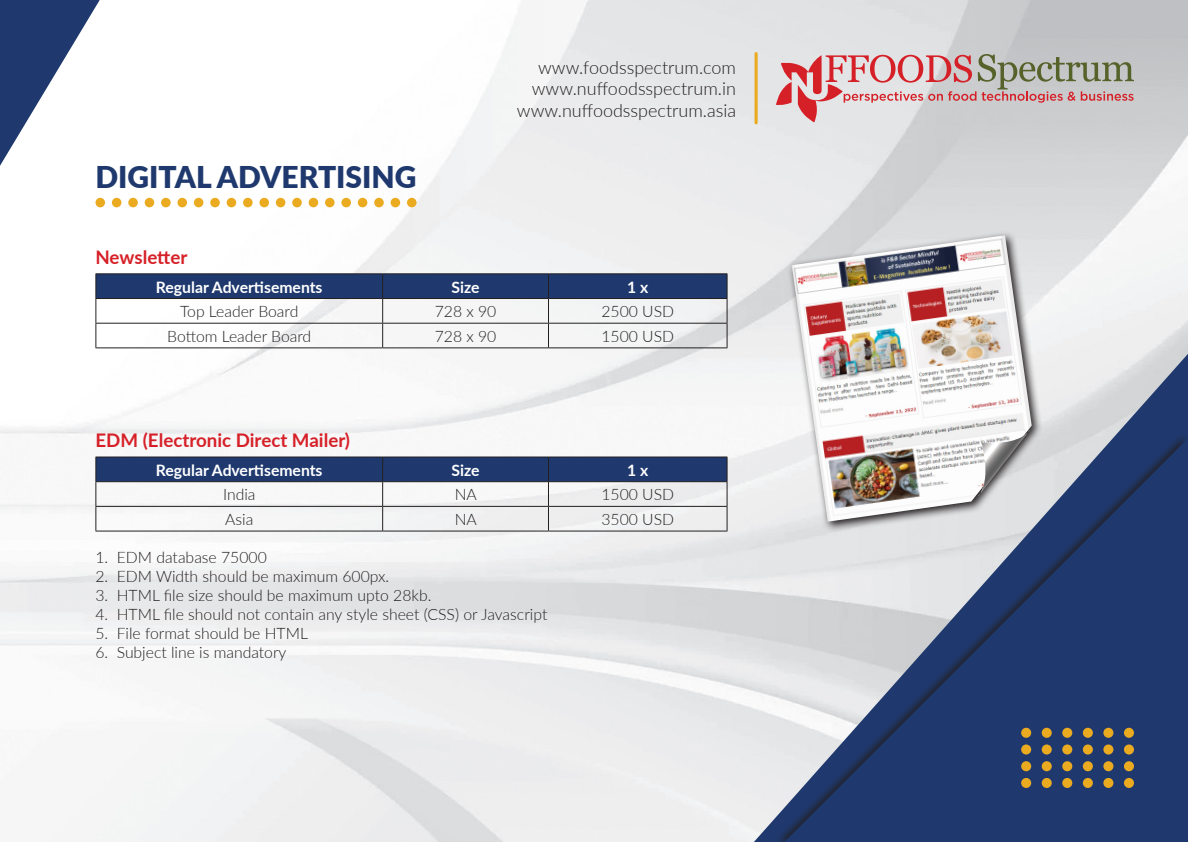
<style>
.page{position:relative;width:1188px;height:842px;background:#fff}
.page>*{position:absolute;margin:0;border:0;box-sizing:border-box;transform-origin:0 0}
.Body_text-old{font:900 30px "Lato";color:#1f396e}
.Body_text-old-2{font:700 18.75px "Lato";color:#d62027}
.t1{font:300 18px/21.6px "Lato";color:#231f20;text-align:right}
.Body_text-old-3{font:300 15.75px "Lato";color:#231f20}
.Body_text-old-4{font:700 15.75px "Lato";color:#fff}
</style>
<div class="page">
<img style="left:0;top:0;width:1188px;height:842px">
<svg style="left:0;top:0;width:100px;height:166px"></svg>
<svg style="left:754px;top:354px;width:434px;height:488px"></svg>
<svg style="left:773px;top:432px;width:415px;height:410px;background:#caced6"></svg>
<svg style="left:784px;top:438px;width:404px;height:404px;background:#53658c"></svg>
<div style="left:1021px;top:728px;width:10px;height:10px;background:#eaab21;border-radius:50%"></div>
<div style="left:1042px;top:728px;width:10px;height:10px;background:#eaab21;border-radius:50%"></div>
<div style="left:1062px;top:728px;width:10px;height:10px;background:#eaab21;border-radius:50%"></div>
<div style="left:1103px;top:728px;width:10px;height:10px;background:#eaab21;border-radius:50%"></div>
<div style="left:1083px;top:728px;width:10px;height:10px;background:#eaab21;border-radius:50%"></div>
<div style="left:1124px;top:728px;width:10px;height:10px;background:#eaab21;border-radius:50%"></div>
<div style="left:1021px;top:778px;width:10px;height:10px;background:#eaab21;border-radius:50%"></div>
<div style="left:1042px;top:778px;width:10px;height:10px;background:#eaab21;border-radius:50%"></div>
<div style="left:1062px;top:778px;width:10px;height:10px;background:#eaab21;border-radius:50%"></div>
<div style="left:1103px;top:778px;width:10px;height:10px;background:#eaab21;border-radius:50%"></div>
<div style="left:1083px;top:778px;width:10px;height:10px;background:#eaab21;border-radius:50%"></div>
<div style="left:1124px;top:778px;width:10px;height:10px;background:#eaab21;border-radius:50%"></div>
<div style="left:1021px;top:761px;width:10px;height:10px;background:#eaab21;border-radius:50%"></div>
<div style="left:1042px;top:761px;width:10px;height:10px;background:#eaab21;border-radius:50%"></div>
<div style="left:1062px;top:761px;width:10px;height:10px;background:#eaab21;border-radius:50%"></div>
<div style="left:1103px;top:761px;width:10px;height:10px;background:#eaab21;border-radius:50%"></div>
<div style="left:1083px;top:761px;width:10px;height:10px;background:#eaab21;border-radius:50%"></div>
<div style="left:1124px;top:761px;width:10px;height:10px;background:#eaab21;border-radius:50%"></div>
<div style="left:1021px;top:744px;width:10px;height:10px;background:#eaab21;border-radius:50%"></div>
<div style="left:1042px;top:744px;width:10px;height:10px;background:#eaab21;border-radius:50%"></div>
<div style="left:1062px;top:744px;width:10px;height:10px;background:#eaab21;border-radius:50%"></div>
<div style="left:1103px;top:744px;width:10px;height:10px;background:#eaab21;border-radius:50%"></div>
<div style="left:1083px;top:744px;width:10px;height:10px;background:#eaab21;border-radius:50%"></div>
<div style="left:1124px;top:744px;width:10px;height:10px;background:#eaab21;border-radius:50%"></div>
<svg style="left:776px;top:54px;width:358px;height:68px;background:#cdb3b3"></svg>
<hr style="left:755px;top:52px;width:3px;height:72px;background:#eaab21;border-radius:2px">
<hr style="left:96px;top:273px;width:287px;height:1px;background:#231f20">
<hr style="left:383px;top:273px;width:166px;height:1px;background:#231f20">
<hr style="left:549px;top:273px;width:178px;height:1px;background:#231f20">
<svg style="left:96px;top:274px;width:632px;height:73px"></svg>
<hr style="left:96px;top:347px;width:287px;height:1px;background:#231f20">
<hr style="left:383px;top:347px;width:166px;height:1px;background:#231f20">
<hr style="left:549px;top:347px;width:178px;height:1px;background:#231f20">
<svg style="left:95px;top:457px;width:633px;height:74px"></svg>
<hr style="left:95px;top:531px;width:288px;height:1px;background:#231f20">
<hr style="left:383px;top:531px;width:165px;height:1px;background:#231f20">
<hr style="left:548px;top:531px;width:179px;height:1px;background:#231f20">
<svg style="left:787px;top:230px;width:256px;height:302px;fill:#e1e2e4"></svg>
<img style="left:792px;top:235px;width:240px;height:287px">
<img style="left:1015px;top:427px;width:16px;height:21px">
<img style="left:976px;top:479px;width:16px;height:19px">
<svg style="left:978px;top:428px;width:52px;height:69px"></svg>
<div style="left:96px;top:198px;width:9px;height:9px;background:#eaab21;border-radius:50%"></div>
<div style="left:112px;top:198px;width:9px;height:9px;background:#eaab21;border-radius:50%"></div>
<div style="left:128px;top:198px;width:10px;height:9px;background:#eaab21;border-radius:50%"></div>
<div style="left:161px;top:198px;width:10px;height:9px;background:#eaab21;border-radius:50%"></div>
<div style="left:145px;top:198px;width:9px;height:9px;background:#eaab21;border-radius:50%"></div>
<div style="left:177px;top:198px;width:10px;height:9px;background:#eaab21;border-radius:50%"></div>
<div style="left:194px;top:198px;width:9px;height:9px;background:#eaab21;border-radius:50%"></div>
<div style="left:210px;top:198px;width:10px;height:9px;background:#eaab21;border-radius:50%"></div>
<div style="left:227px;top:198px;width:9px;height:9px;background:#eaab21;border-radius:50%"></div>
<div style="left:259px;top:198px;width:10px;height:9px;background:#eaab21;border-radius:50%"></div>
<div style="left:243px;top:198px;width:10px;height:9px;background:#eaab21;border-radius:50%"></div>
<div style="left:276px;top:198px;width:9px;height:9px;background:#eaab21;border-radius:50%"></div>
<div style="left:325px;top:198px;width:10px;height:9px;background:#eaab21;border-radius:50%"></div>
<div style="left:292px;top:198px;width:10px;height:9px;background:#eaab21;border-radius:50%"></div>
<div style="left:341px;top:198px;width:10px;height:9px;background:#eaab21;border-radius:50%"></div>
<div style="left:358px;top:198px;width:9px;height:9px;background:#eaab21;border-radius:50%"></div>
<div style="left:374px;top:198px;width:10px;height:9px;background:#eaab21;border-radius:50%"></div>
<div style="left:391px;top:198px;width:9px;height:9px;background:#eaab21;border-radius:50%"></div>
<div style="left:407px;top:198px;width:10px;height:9px;background:#eaab21;border-radius:50%"></div>
<div style="left:309px;top:198px;width:9px;height:9px;background:#eaab21;border-radius:50%"></div>
<p class="Body_text-old" style="left:95px;top:154px;width:323px">DIGITAL ADVERTISING</p>
<p class="Body_text-old-2" style="left:96px;top:243px;width:93px">Newsletter</p>
<p class="t1" style="left:517px;top:56px;width:221px">www.foodsspectrum.com www.nuffoodsspectrum.in www.nuffoodsspectrum.asia</p>
<p class="Body_text-old-4" style="left:156px;top:275px;width:168px">Regular Advertisements</p>
<p class="Body_text-old-4" style="left:452px;top:275px;width:30px">Size</p>
<p class="Body_text-old-4" style="left:627px;top:275px;width:23px">1 x</p>
<p class="Body_text-old-3" style="left:180px;top:301px;width:120px">Top Leader Board</p>
<p class="Body_text-old-3" style="left:435px;top:301px;width:63px">728 x 90</p>
<p class="Body_text-old-3" style="left:601px;top:301px;width:74px">2500 USD</p>
<p class="Body_text-old-3" style="left:167px;top:325px;width:146px">Bottom Leader Board</p>
<p class="Body_text-old-3" style="left:435px;top:325px;width:63px">728 x 90</p>
<p class="Body_text-old-3" style="left:601px;top:325px;width:74px">1500 USD</p>
<p class="Body_text-old-2" style="left:96px;top:426px;width:256px">EDM (Electronic Direct Mailer)</p>
<p class="Body_text-old-4" style="left:156px;top:458px;width:168px">Regular Advertisements</p>
<p class="Body_text-old-4" style="left:452px;top:458px;width:30px">Size</p>
<p class="Body_text-old-4" style="left:627px;top:458px;width:23px">1 x</p>
<p class="Body_text-old-3" style="left:223px;top:484px;width:34px">India</p>
<p class="Body_text-old-3" style="left:455px;top:484px;width:24px">NA</p>
<p class="Body_text-old-3" style="left:601px;top:484px;width:74px">1500 USD</p>
<p class="Body_text-old-3" style="left:225px;top:508px;width:30px">Asia</p>
<p class="Body_text-old-3" style="left:455px;top:508px;width:24px">NA</p>
<p class="Body_text-old-3" style="left:601px;top:508px;width:74px">3500 USD</p>
<p class="Body_text-old-3" style="left:95px;top:546px;width:173px">1. EDM database 75000</p>
<p class="Body_text-old-3" style="left:95px;top:565px;width:295px">2. EDM Width should be maximum 600px.</p>
<p class="Body_text-old-3" style="left:95px;top:584px;width:337px">3. HTML file size should be maximum upto 28kb.</p>
<p class="Body_text-old-3" style="left:95px;top:603px;width:453px">4. HTML file should not contain any style sheet (CSS) or Javascript</p>
<p class="Body_text-old-3" style="left:95px;top:622px;width:214px">5. File format should be HTML</p>
<p class="Body_text-old-3" style="left:95px;top:641px;width:193px">6. Subject line is mandatory</p>
</div>
